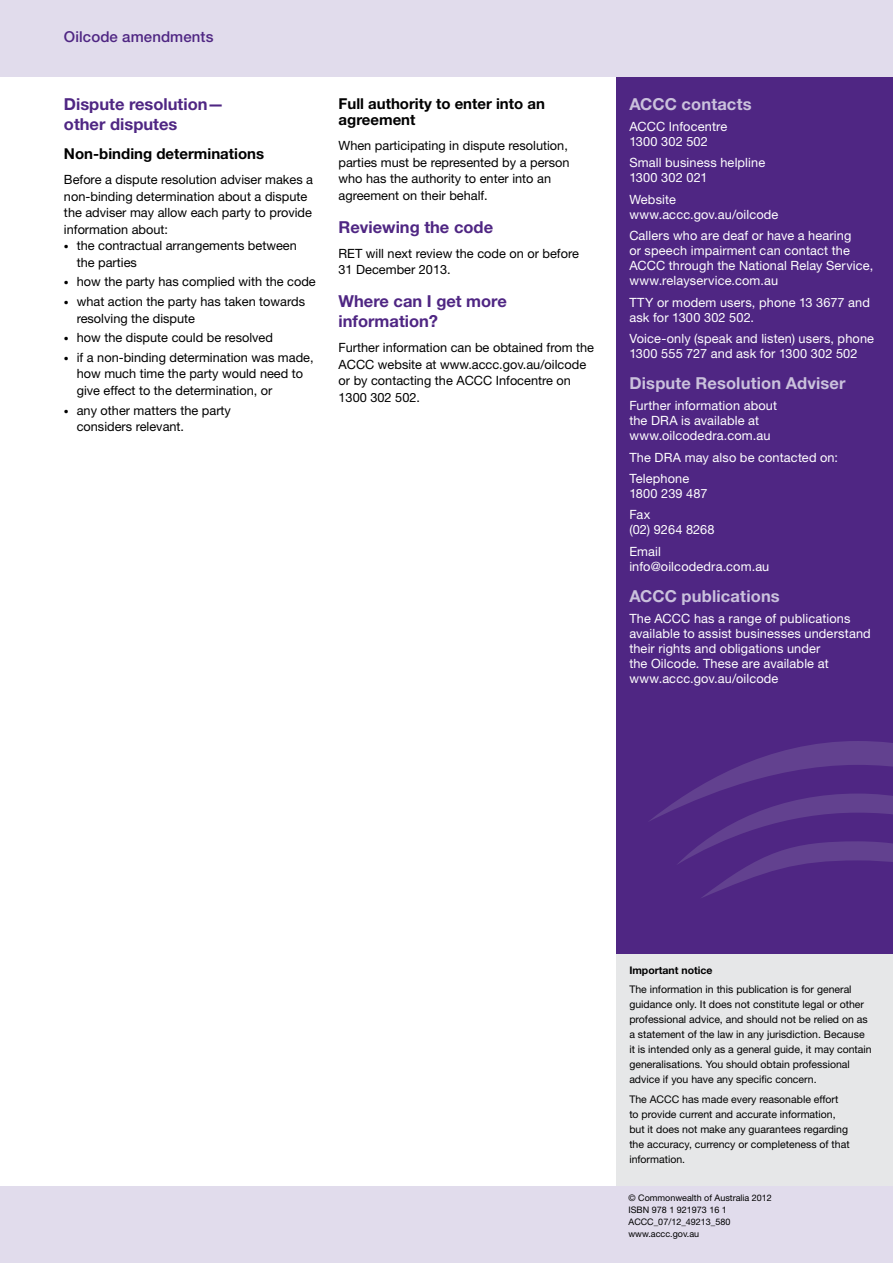
<style>
.page{position:relative;width:893px;height:1263px;background:#fff}
.page>*{position:absolute;margin:0;border:0;box-sizing:border-box;transform-origin:0 0}
._02_heading_2{font:700 16.5px/20.2px "Helvetica Neue LT Std";color:#4f2683}
.B_Head_Purple{font:700 16.5px "Helvetica Neue LT Std";letter-spacing:.01em;color:#cac1dc}
._02_heading_3{font:700 15px/16.5px "Helvetica Neue LT Std";color:#000}
._03_running_head{font:500 15px "Helvetica Neue LT Std";letter-spacing:.005em;color:#4f2683}
.Body_text_White{font:12.75px/15px "Helvetica Neue LT Std";letter-spacing:.01em;color:#fff}
._01_body_text_KEEP{font:12.75px/16.5px "Helvetica Neue LT Std";color:#000}
._01_body_text{font:12.75px/16.5px "Helvetica Neue LT Std";color:#000}
.important_notice{font:10.5px/15px "Helvetica Neue LT Std";color:#000}
.important_notice-2{font:700 10.5px "Helvetica Neue LT Std";color:#000}
.copyright{font:9px "Helvetica Neue LT Std";color:#000}
.s1{font-size:9.75px}
</style>
<div class="page">
<div style="left:617px;top:77px;width:276px;height:880px;background:#4f2683"></div>
<svg style="left:650px;top:741px;width:243px;height:157px"></svg>
<div style="left:0;top:0;width:893px;height:77px;background:#e1dcec"></div>
<div style="left:617px;top:954px;width:276px;height:232px;background:#e6e7e8"></div>
<div style="left:0;top:1186px;width:893px;height:77px;background:#e1dcec"></div>
<p class="_03_running_head" style="left:64px;top:28px;width:151px">Oilcode amendments</p>
<p class="_02_heading_2" style="left:64px;top:93px;width:162px">Dispute resolution— other disputes</p>
<p class="_02_heading_3" style="left:64px;top:145px;width:202px">Non-binding determinations</p>
<p class="_01_body_text_KEEP" style="left:64px;top:171px;width:251px">Before a dispute resolution adviser makes a non-binding determination about a dispute the adviser may allow each party to provide information about:</p>
<p class="_01_body_text_KEEP" style="left:77px;top:237px;width:222px;text-indent:-13px"><span class="s1">•</span> the contractual arrangements between the parties</p>
<p class="_01_body_text_KEEP" style="left:64px;top:273px;width:253px"><span class="s1">•</span> how the party has complied with the code</p>
<p class="_01_body_text_KEEP" style="left:77px;top:293px;width:230px;text-indent:-13px"><span class="s1">•</span> what action the party has taken towards resolving the dispute</p>
<p class="_01_body_text_KEEP" style="left:64px;top:329px;width:211px"><span class="s1">•</span> how the dispute could be resolved</p>
<p class="_01_body_text_KEEP" style="left:77px;top:349px;width:238px;text-indent:-13px"><span class="s1">•</span> if a non-binding determination was made, how much time the party would need to give effect to the determination, or</p>
<p class="_01_body_text_KEEP" style="left:77px;top:402px;width:156px;text-indent:-13px"><span class="s1">•</span> any other matters the party considers relevant.</p>
<p class="_02_heading_3" style="left:339px;top:95px;width:208px">Full authority to enter into an agreement</p>
<p class="_01_body_text" style="left:339px;top:137px;width:232px">When participating in dispute resolution, parties must be represented by a person who has the authority to enter into an agreement on their behalf.</p>
<p class="_02_heading_2" style="left:339px;top:216px;width:156px">Reviewing the code</p>
<p class="_01_body_text" style="left:339px;top:245px;width:242px">RET will next review the code on or before<br>31 December 2013.</p>
<p class="_02_heading_2" style="left:339px;top:291px;width:170px">Where can I get more information?</p>
<p class="_01_body_text" style="left:339px;top:339px;width:257px">Further information can be obtained from the ACCC website at www.accc.gov.au/oilcode or by contacting the ACCC Infocentre on 1300 302 502.</p>
<p class="B_Head_Purple" style="left:629px;top:93px;width:124px">ACCC contacts</p>
<p class="Body_text_White" style="left:629px;top:119px;width:99px">ACCC Infocentre<br>1300 302 502</p>
<p class="Body_text_White" style="left:629px;top:155px;width:137px">Small business helpline<br>1300 302 021</p>
<p class="Body_text_White" style="left:629px;top:192px;width:151px">Website www.accc.gov.au/oilcode</p>
<p class="Body_text_White" style="left:629px;top:228px;width:245px">Callers who are deaf or have a hearing<br>or speech impairment can contact the ACCC through the National Relay Service, www.relayservice.com.au</p>
<p class="Body_text_White" style="left:629px;top:294px;width:242px">TTY or modem users, phone 13 3677 and ask for 1300 302 502.</p>
<p class="Body_text_White" style="left:629px;top:331px;width:246px">Voice-only (speak and listen) users, phone<br>1300 555 727 and ask for 1300 302 502</p>
<p class="B_Head_Purple" style="left:629px;top:373px;width:218px">Dispute Resolution Adviser</p>
<p class="Body_text_White" style="left:629px;top:398px;width:149px">Further information about the DRA is available at www.oilcodedra.com.au</p>
<p class="Body_text_White" style="left:629px;top:449px;width:210px">The DRA may also be contacted on:</p>
<p class="Body_text_White" style="left:629px;top:471px;width:80px">Telephone<br>1800 239 487</p>
<p class="Body_text_White" style="left:629px;top:507px;width:87px">Fax<br>(02) 9264 8268</p>
<p class="Body_text_White" style="left:629px;top:543px;width:142px">Email info@oilcodedra.com.au</p>
<p class="B_Head_Purple" style="left:629px;top:585px;width:152px">ACCC publications</p>
<p class="Body_text_White" style="left:629px;top:611px;width:243px">The ACCC has a range of publications available to assist businesses understand their rights and obligations under<br>the Oilcode. These are available at www.accc.gov.au/oilcode</p>
<p class="important_notice-2" style="left:629px;top:964px;width:85px">Important notice</p>
<p class="important_notice" style="left:629px;top:982px;width:244px">The information in this publication is for general guidance only. It does not constitute legal or other professional advice, and should not be relied on as a statement of the law in any jurisdiction. Because it is intended only as a general guide, it may contain generalisations. You should obtain professional advice if you have any specific concern.</p>
<p class="important_notice" style="left:629px;top:1091px;width:222px">The ACCC has made every reasonable effort to provide current and accurate information, but it does not make any guarantees regarding the accuracy, currency or completeness of that information.</p>
<p class="copyright" style="left:628px;top:1192px;width:145px">© Commonwealth of Australia 2012</p>
<p class="copyright" style="left:628px;top:1204px;width:100px">ISBN 978 1 921973 16 1</p>
<p class="copyright" style="left:628px;top:1216px;width:103px">ACCC_07/12_49213_580</p>
<p class="copyright" style="left:628px;top:1228px;width:72px">www.accc.gov.au</p>
</div>
